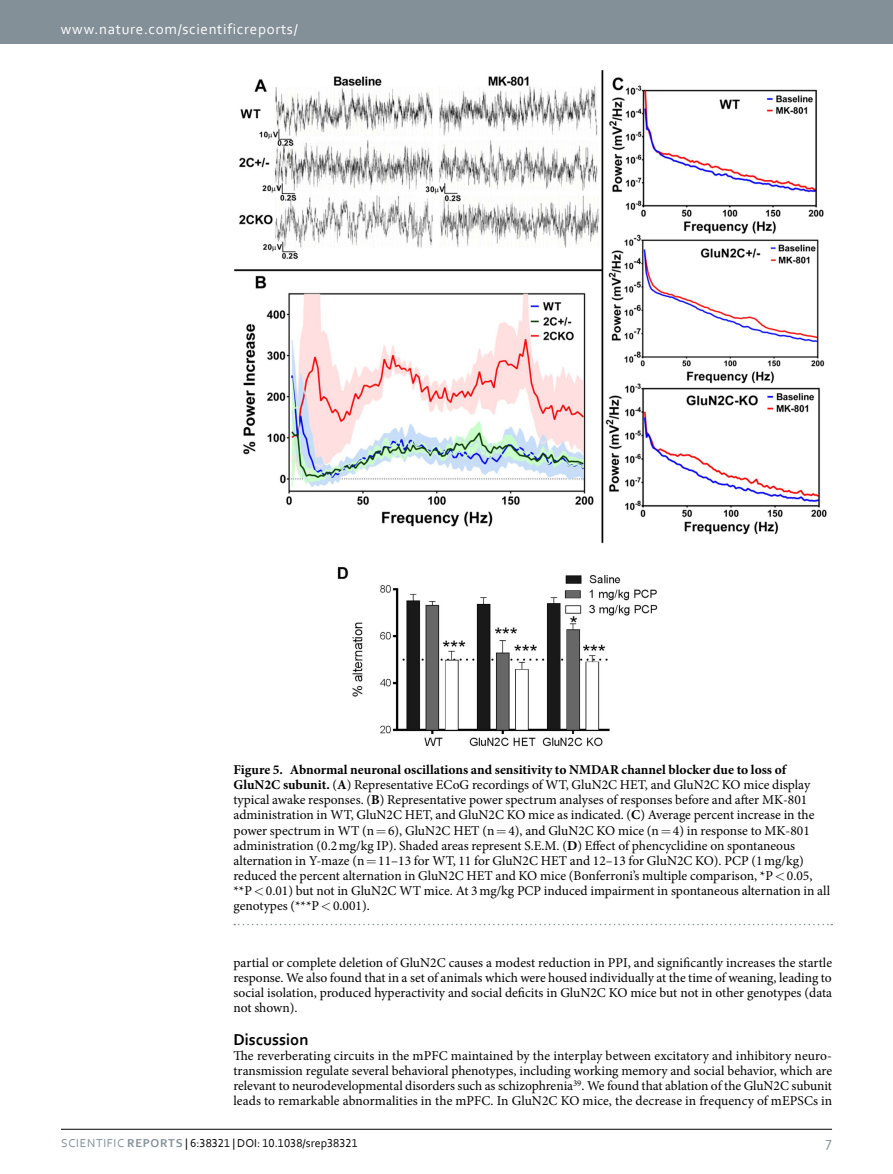
<style>
.page{position:relative;width:893px;height:1174px;background:#fff}
.page>*{position:absolute;margin:0;border:0;box-sizing:border-box;transform-origin:0 0}
.t1{font:700 16.5px "Corbel";color:#000}
.t2{font:15px "Corbel";letter-spacing:.045em;color:#fff}
.t3{font:15px "Corbel";color:#839097}
.t4{font:13.5px/15px "Minion Pro";color:#000;text-align:justify}
.t5{font:12px "Corbel";color:#000}
.s1{font-weight:700}
.s2{color:#839097}
.s3{font-weight:700;color:#839097}
</style>
<div class="page">
<div style="left:0;top:0;width:893px;height:43px;background:#839097"></div>
<hr style="left:61px;top:1129px;width:771px;height:1px;background:#000">
<img style="left:233px;top:70px;width:594px;height:676px">
<svg style="left:234px;top:923px;width:598px;height:2px"></svg>
<p class="t2" style="left:61px;top:19px;width:238px">www.nature.com/scientificreports/</p>
<p class="t4" style="left:233px;top:762px;width:598px;text-align:left"><span class="s1">Figure 5. Abnormal neuronal oscillations and sensitivity to NMDAR channel blocker due to loss of GluN2C subunit.</span> (<span class="s1">A</span>) Representative ECoG recordings of WT, GluN2C HET, and GluN2C KO mice display typical awake responses. (<span class="s1">B</span>) Representative power spectrum analyses of responses before and after MK-801 administration in WT, GluN2C HET, and GluN2C KO mice as indicated. (<span class="s1">C</span>) Average percent increase in the power spectrum in WT (n 6), GluN2C HET (n 4), and GluN2C KO mice (n 4) in response to MK-801 administration (0.2mg/kg IP). Shaded areas represent S.E.M. (<span class="s1">D</span>) Effect of phencyclidine on spontaneous alternation in Y-maze (n 11–13 for WT, 11 for GluN2C HET and 12–13 for GluN2C KO). PCP (1mg/kg) reduced the percent alternation in GluN2C HET and KO mice (Bonferroni’s multiple comparison, *P 0.05, **P 0.01) but not in GluN2C WT mice. At 3mg/kg PCP induced impairment in spontaneous alternation in all genotypes (***P 0.001).</p>
<p class="t4" style="left:233px;top:955px;width:600px">partial or complete deletion of GluN2C causes a modest reduction in PPI, and significantly increases the startle response. We also found that in a set of animals which were housed individually at the time of weaning, leading to social isolation, produced hyperactivity and social deficits in GluN2C KO mice but not in other genotypes (data not shown).</p>
<p class="t1" style="left:233px;top:1029px;width:77px">Discussion</p>
<p class="t4" style="left:233px;top:1048px;width:600px">The reverberating circuits in the mPFC maintained by the interplay between excitatory and inhibitory neuro&shy;transmission regulate several behavioral phenotypes, including working memory and social behavior, which are relevant to neurodevelopmental disorders such as schizophrenia<sup>39</sup>. We found that ablation of the GluN2C subunit leads to remarkable abnormalities in the mPFC. In GluN2C KO mice, the decrease in frequency of mEPSCs in</p>
<p class="t5" style="left:61px;top:1135px;width:298px"><span class="s2">Scientific</span> <span class="s3">Reports</span> | 6:38321 | DOI: 10.1038/srep38321</p>
<p class="t3" style="left:826px;top:1132px;width:8px">7</p>
</div>
